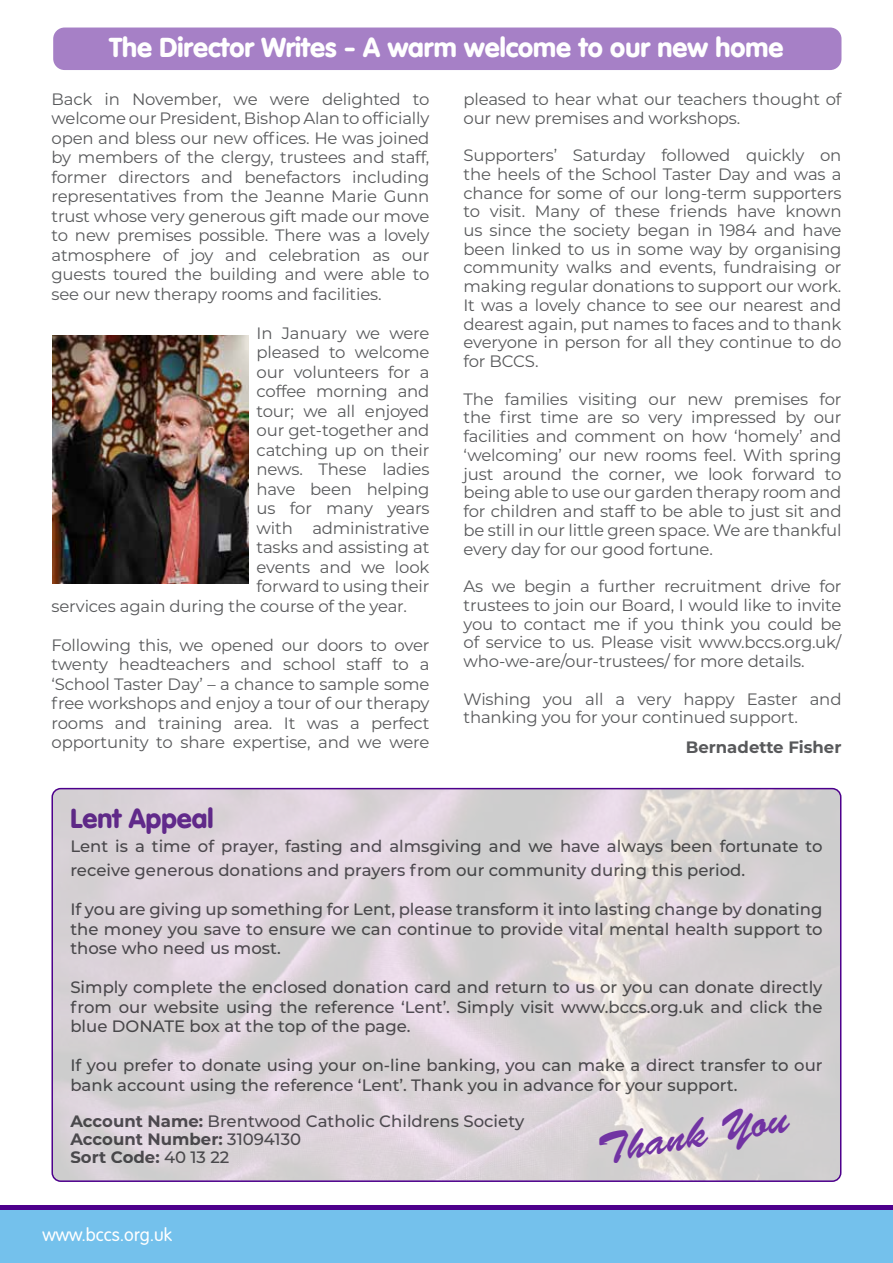
<style>
.page{position:relative;width:893px;height:1263px;background:#fff}
.page>*{position:absolute;margin:0;border:0;box-sizing:border-box;transform-origin:0 0}
.t1{font:43.05px "Brush Script Std";color:#7133a3}
.t2{font:900 27px "VAG Rounded Std";color:#fff}
.t3{font:900 27px "VAG Rounded Std";color:#7133a3}
.t4{font:300 18px "VAG Rounded Std";color:#fff}
.t5{font:16.5px/18.8px "Montserrat";letter-spacing:-.01em;color:#58595b;text-align:justify}
.t6{font:500 16.5px/19.5px "Montserrat";color:#58595b}
.t7{font:700 16.5px "Montserrat";color:#58595b}
.s1{font-weight:700}
</style>
<div class="page">
<div style="left:0;top:1205px;width:893px;height:58px;background:#4d008c"></div>
<div style="left:0;top:1210px;width:893px;height:53px;background:#74c1ec"></div>
<div style="left:53px;top:28px;width:788px;height:42px;background:#a680c6;border-radius:11px"></div>
<img style="left:53px;top:335px;width:195px;height:248px">
<img style="left:54px;top:789px;width:786px;height:392px">
<div style="left:51px;top:788px;width:790px;height:394px;border:2px solid #4d008c;border-radius:9px"></div>
<h2 class="t2" style="left:110px;top:31px;width:675px">The Director Writes - A warm welcome to our new home</h2>
<p class="t5" style="left:51px;top:88px;width:379px;line-height:19.5px">Back in November, we were delighted to welcome our President, Bishop Alan to officially open and bless our new offices. He was joined by members of the clergy, trustees and staff, former directors and benefactors including representatives from the Jeanne Marie Gunn trust whose very generous gift made our move to new premises possible. There was a lovely atmosphere of joy and celebration as our guests toured the building and were able to see our new therapy rooms and facilities.</p>
<p class="t5" style="left:257px;top:323px;width:174px">In January we were</p>
<p class="t5" style="left:257px;top:342px;width:174px">pleased to welcome</p>
<p class="t5" style="left:257px;top:362px;width:174px">our volunteers for a</p>
<p class="t5" style="left:257px;top:381px;width:174px">coffee morning and</p>
<p class="t5" style="left:257px;top:401px;width:174px">tour; we all enjoyed</p>
<p class="t5" style="left:257px;top:420px;width:174px">our get-together and</p>
<p class="t5" style="left:257px;top:440px;width:174px">catching up on their</p>
<p class="t5" style="left:257px;top:459px;width:174px">news. These ladies</p>
<p class="t5" style="left:257px;top:479px;width:174px">have been helping</p>
<p class="t5" style="left:257px;top:498px;width:174px">us for many years</p>
<p class="t5" style="left:257px;top:518px;width:174px">with administrative</p>
<p class="t5" style="left:257px;top:537px;width:174px">tasks and assisting at</p>
<p class="t5" style="left:257px;top:557px;width:174px">events and we look</p>
<p class="t5" style="left:257px;top:576px;width:174px">forward to using their</p>
<p class="t5" style="left:51px;top:596px;width:357px">services again during the course of the year.</p>
<p class="t5" style="left:51px;top:635px;width:379px;line-height:19.5px">Following this, we opened our doors to over twenty headteachers and school staff to a ‘School Taster Day’ – a chance to sample some free workshops and enjoy a tour of our therapy rooms and training area. It was a perfect opportunity to share expertise, and we were</p>
<p class="t5" style="left:463px;top:89px;width:379px">pleased to hear what our teachers thought of our new premises and workshops.</p>
<p class="t5" style="left:463px;top:145px;width:380px">Supporters’ Saturday followed quickly on the heels of the School Taster Day and was a chance for some of our long-term supporters to visit. Many of these friends have known us since the society began in 1984 and have been linked to us in some way by organising community walks and events, fundraising or making regular donations to support our work.<br>It was a lovely chance to see our nearest and dearest again, put names to faces and to thank everyone in person for all they continue to do for BCCS.</p>
<p class="t5" style="left:463px;top:389px;width:379px">The families visiting our new premises for the first time are so very impressed by our facilities and comment on how ‘homely’ and ‘welcoming’ our new rooms feel. With spring just around the corner, we look forward to being able to use our garden therapy room and for children and staff to be able to just sit and be still in our little green space. We are thankful every day for our good fortune.</p>
<p class="t5" style="left:463px;top:576px;width:379px">As we begin a further recruitment drive for trustees to join our Board, I would like to invite you to contact me if you think you could be of service to us. Please visit www.bccs.org.uk/ who-we-are/our-trustees/ for more details.</p>
<p class="t5" style="left:463px;top:689px;width:379px">Wishing you all a very happy Easter and thanking you for your continued support.</p>
<p class="t7" style="left:686px;top:735px;width:157px">Bernadette Fisher</p>
<h2 class="t3" style="left:70px;top:802px;width:145px">Lent Appeal</h2>
<p class="t6" style="left:70px;top:834px;width:754px;line-height:24px">Lent is a time of prayer, fasting and almsgiving and we have always been fortunate to receive generous donations and prayers from our community during this period.</p>
<p class="t6" style="left:70px;top:899px;width:754px;text-align:justify">If you are giving up something for Lent, please transform it into lasting change by donating the money you save to ensure we can continue to provide vital mental health support to those who need us most.</p>
<p class="t6" style="left:70px;top:977px;width:754px;text-align:justify">Simply complete the enclosed donation card and return to us or you can donate directly from our website using the reference ‘Lent’. Simply visit www.bccs.org.uk and click the blue DONATE box at the top of the page.</p>
<p class="t6" style="left:70px;top:1055px;width:754px">If you prefer to donate using your on-line banking, you can make a direct transfer to our bank account using the reference ‘Lent’. Thank you in advance for your support.</p>
<p class="t6" style="left:70px;top:1111px;width:455px;line-height:18px"><span class="s1">Account Name:</span> Brentwood Catholic Childrens Society<br><span class="s1">Account Number:</span> 31094130<br><span class="s1">Sort Code:</span> 40 13 22</p>
<h1 class="t1" style="left:594px;top:1126px;width:194px;rotate:-10deg">Thank You</h1>
<p class="t4" style="left:43px;top:1224px;width:131px">www.bccs.org.uk</p>
</div>
